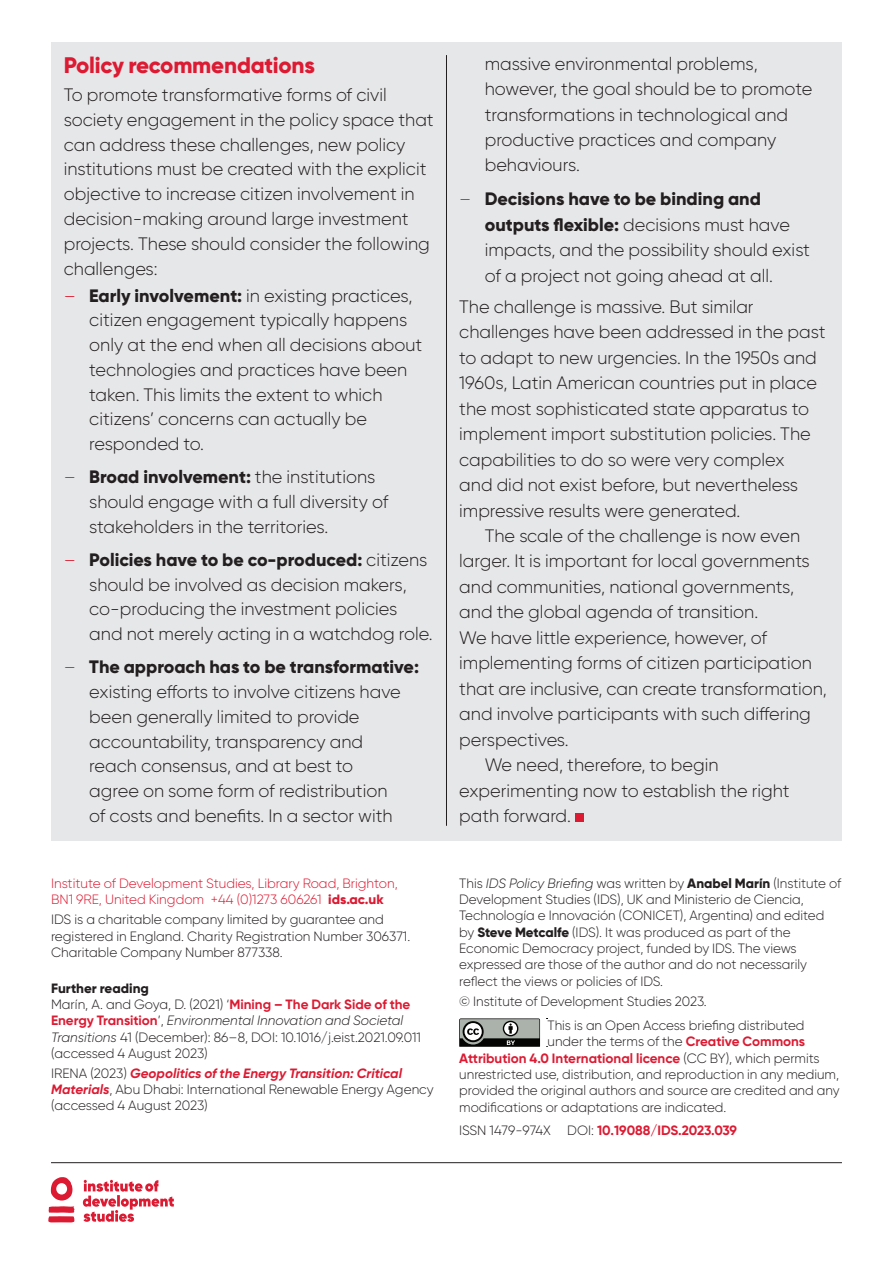
<style>
.page{position:relative;width:893px;height:1263px;background:#fff}
.page>*{position:absolute;margin:0;border:0;box-sizing:border-box;transform-origin:0 0}
.B_H2__red{font:800 22.5px "Gilroy";letter-spacing:-.01em;color:#dc1a32}
.B_Body__first_line__no_indent{font:300 18px/24.8px "Gilroy";color:#231f20}
.B_Body__indented__Extra_leading__185{font:300 18px/25.5px "Gilroy";color:#231f20}
.B_blurb{font:300 13.5px/16.2px "Gilroy";color:#231f20}
.B_blurb-2{font:300 13.5px/16.2px "Gilroy";color:#dc1a32}
.B_blurb-3{font:700 13.5px "Gilroy";color:#dc1a32}
.B_blurb-4{font:800 13.5px "Gilroy";color:#231f20}
.s1{color:#dc1a32}
.s2{font-weight:800}
.s3{font-weight:700;color:#dc1a32}
.s4{font-style:italic}
.s5{font-weight:700;font-style:italic;color:#dc1a32}
.s6{font-weight:300;color:#231f20}
</style>
<div class="page">
<hr style="left:51px;top:1162px;width:791px;height:1px;background:#231f20">
<div style="left:51px;top:43px;width:791px;height:798px;background:#e6e7e9"></div>
<div style="left:575px;top:814px;width:8px;height:8px;background:#dc1a32"></div>
<hr style="left:446px;top:55px;width:1px;height:770px;background:#231f20">
<svg style="left:48px;top:1177px;width:126px;height:45px"></svg>
<svg style="left:459px;top:1018px;width:88px;height:29px"></svg>
<p class="B_H2__red" style="left:64px;top:51px;width:253px">Policy recommendations</p>
<p class="B_Body__first_line__no_indent" style="left:64px;top:82px;width:371px">To promote transformative forms of civil society engagement in the policy space that can address these challenges, new policy institutions must be created with the explicit objective to increase citizen involvement in decision-making around large investment projects. These should consider the following challenges:</p>
<p class="B_Body__first_line__no_indent" style="left:89px;top:283px;width:334px;text-indent:-26px"><span class="s1">–</span> <span class="s2">Early involvement:</span> in existing practices, citizen engagement typically happens only at the end when all decisions about technologies and practices have been taken. This limits the extent to which citizens’ concerns can actually be responded to.</p>
<p class="B_Body__first_line__no_indent" style="left:89px;top:464px;width:301px;text-indent:-26px"><span class="s1">–</span> <span class="s2">Broad involvement:</span> the institutions should engage with a full diversity of stakeholders in the territories.</p>
<p class="B_Body__first_line__no_indent" style="left:89px;top:547px;width:345px;text-indent:-26px"><span class="s1">–</span> <span class="s2">Policies have to be co-produced:</span> citizens should be involved as decision makers, co-producing the investment policies and not merely acting in a watchdog role.</p>
<p class="B_Body__first_line__no_indent" style="left:89px;top:654px;width:331px;text-indent:-26px"><span class="s1">–</span> <span class="s2">The approach has to be transformative: </span>existing efforts to involve citizens have been generally limited to provide accountability, transparency and<br>reach consensus, and at best to<br>agree on some form of redistribution<br>of costs and benefits. In a sector with</p>
<p class="B_blurb-2" style="left:51px;top:875px;width:348px">Institute of Development Studies, Library Road, Brighton,<br>BN1 9RE, United Kingdom +44 (0)1273 606261 <span class="s2">ids.ac.uk</span></p>
<p class="B_blurb" style="left:51px;top:911px;width:361px">IDS is a charitable company limited by guarantee and registered in England. Charity Registration Number 306371.<br>Charitable Company Number 877338.</p>
<p class="B_blurb-4" style="left:51px;top:980px;width:99px">Further reading</p>
<p class="B_blurb" style="left:51px;top:996px;width:371px">Marín, A. and Goya, D. (2021) ‘<span class="s3">Mining – The Dark Side of the Energy Transition</span>’, <span class="s4">Environmental Innovation and Societal Transitions</span> 41 (December): 86–8, DOI: 10.1016/j.eist.2021.09.011 (accessed 4 August 2023)</p>
<p class="B_blurb" style="left:51px;top:1065px;width:384px">IRENA (2023) <span class="s5">Geopolitics of the Energy Transition: Critical<br>Materials</span>, Abu Dhabi: International Renewable Energy Agency (accessed 4 August 2023)</p>
<p class="B_Body__first_line__no_indent" style="left:485px;top:50px;width:329px;line-height:25.5px">massive environmental problems, however, the goal should be to promote transformations in technological and productive practices and company behaviours.</p>
<p class="B_Body__first_line__no_indent" style="left:485px;top:186px;width:327px;line-height:25.5px;text-indent:-26px"><span class="s1">–</span> <span class="s2">Decisions have to be binding and outputs flexible:</span> decisions must have impacts, and the possibility should exist of a project not going ahead at all.</p>
<p class="B_Body__first_line__no_indent" style="left:459px;top:294px;width:368px;line-height:25.5px">The challenge is massive. But similar challenges have been addressed in the past to adapt to new urgencies. In the 1950s and 1960s, Latin American countries put in place the most sophisticated state apparatus to implement import substitution policies. The capabilities to do so were very complex<br>and did not exist before, but nevertheless impressive results were generated.</p>
<p class="B_Body__indented__Extra_leading__185" style="left:459px;top:523px;width:369px;text-indent:26px">The scale of the challenge is now even larger. It is important for local governments and communities, national governments, and the global agenda of transition.<br>We have little experience, however, of implementing forms of citizen participation that are inclusive, can create transformation, and involve participants with such differing perspectives.</p>
<p class="B_Body__indented__Extra_leading__185" style="left:459px;top:752px;width:332px;text-indent:26px">We need, therefore, to begin experimenting now to establish the right path forward.</p>
<p class="B_blurb" style="left:459px;top:875px;width:383px">This <span class="s4">IDS Policy Briefing</span> was written by <span class="s2">Anabel Marín</span> (Institute of Development Studies (IDS), UK and Ministerio de Ciencia, Technología e Innovación (CONICET), Argentina) and edited by <span class="s2">Steve Metcalfe</span> (IDS). It was produced as part of the Economic Democracy project, funded by IDS. The views expressed are those of the author and do not necessarily reflect the views or policies of IDS.</p>
<p class="B_blurb" style="left:459px;top:993px;width:249px">© Institute of Development Studies 2023.</p>
<p class="B_blurb" style="left:547px;top:1017px;width:259px">This is an Open Access briefing distributed</p>
<p class="B_blurb" style="left:547px;top:1033px;width:259px">under the terms of the <span class="s3">Creative Commons</span></p>
<p class="B_blurb-3" style="left:459px;top:1049px;width:362px">Attribution 4.0 International licence <span class="s6">(CC BY), which permits</span></p>
<p class="B_blurb" style="left:459px;top:1066px;width:381px">unrestricted use, distribution, and reproduction in any medium,</p>
<p class="B_blurb" style="left:459px;top:1082px;width:382px">provided the original authors and source are credited and any</p>
<p class="B_blurb" style="left:459px;top:1098px;width:269px">modifications or adaptations are indicated.</p>
<p class="B_blurb-3" style="left:459px;top:1122px;width:279px"><span class="s6">ISSN 1479-974X DOI:</span> 10.19088/IDS.2023.039</p>
</div>
